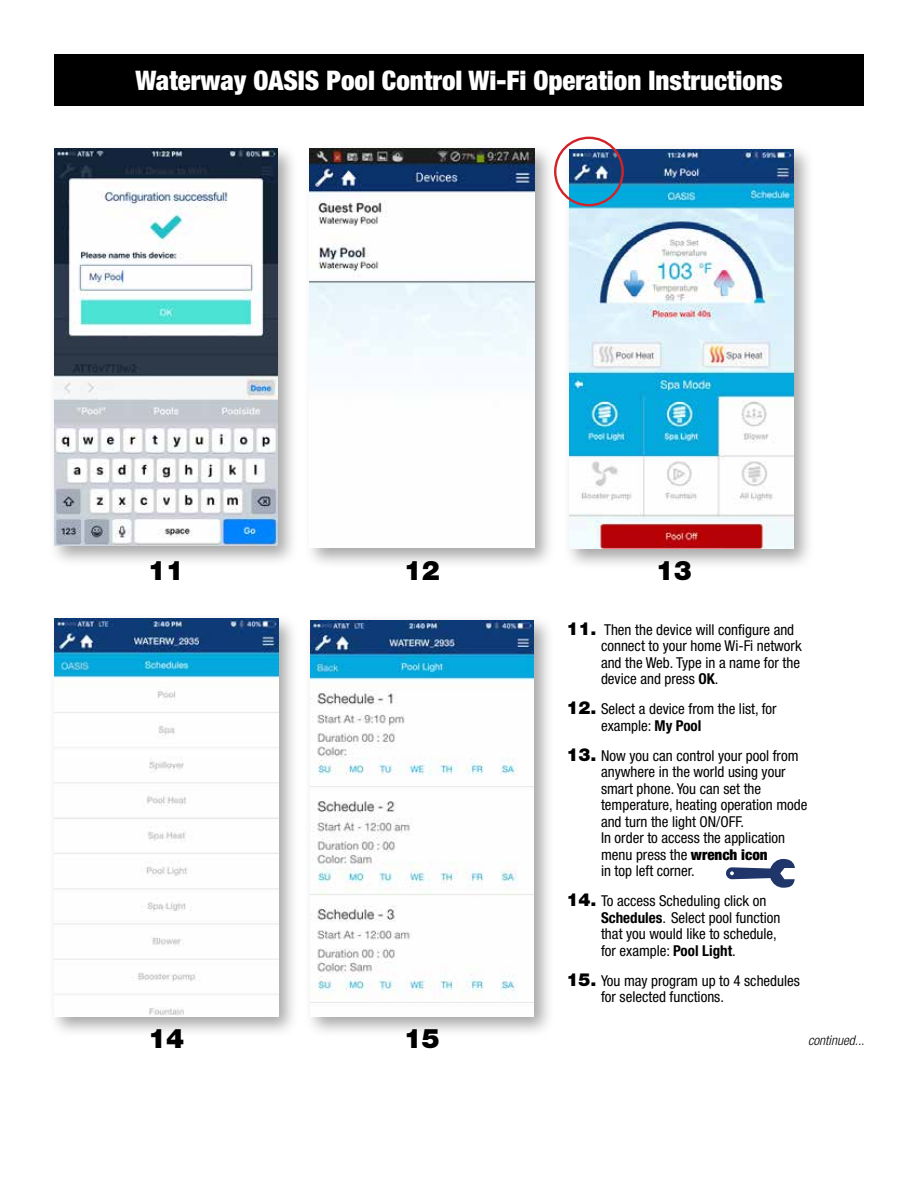
<style>
.page{position:relative;width:918px;height:1188px;background:#fff}
.page>*{position:absolute;margin:0;border:0;box-sizing:border-box;transform-origin:0 0}
.t1{font:900 condensed 27px "Helvetica Neue";color:#fff}
.t2{font:900 27px "Helvetica Neue";color:#000}
.t3{font:condensed 15px/16.5px "Helvetica Neue";color:#000}
.t4{font:italic 300 condensed 13.5px "Helvetica Neue";color:#000}
.s1{font-weight:900;font-stretch:normal;font-size:18px}
.s2{font-weight:700}
.s3{font-weight:900}
</style>
<div class="page">
<div style="left:563px;top:144px;width:252px;height:426px;background:#000;opacity:.35"></div>
<img style="left:569px;top:150px;width:225px;height:399px">
<div style="left:554px;top:137px;width:70px;height:69px;border:2px solid #d2232a;border-radius:50%"></div>
<div style="left:304px;top:143px;width:252px;height:426px;background:#000;opacity:.35"></div>
<img style="left:310px;top:149px;width:225px;height:399px">
<div style="left:48px;top:613px;width:251px;height:425px;background:#000;opacity:.35"></div>
<img style="left:54px;top:619px;width:224px;height:398px">
<div style="left:304px;top:615px;width:250px;height:423px;background:#000;opacity:.35"></div>
<img style="left:310px;top:620px;width:223px;height:397px">
<div style="left:54px;top:54px;width:810px;height:52px;background:#000"></div>
<div style="left:48px;top:143px;width:251px;height:424px;background:#000;opacity:.35"></div>
<img style="left:54px;top:149px;width:223px;height:397px">
<svg style="left:726px;top:859px;width:69px;height:29px"></svg>
<h1 class="t1" style="left:135px;top:64px;width:649px">Waterway OASIS Pool Control Wi-Fi Operation Instructions</h1>
<h1 class="t2" style="left:148px;top:554px;width:38px">11</h1>
<h1 class="t2" style="left:404px;top:555px;width:38px">12</h1>
<h1 class="t2" style="left:656px;top:554px;width:38px">13</h1>
<p class="t3" style="left:601px;top:621px;width:202px;text-indent:-35px"><span class="s1">11.</span> Then the device will configure and connect to your home Wi-Fi network and the Web. Type in a name for the device and press <span class="s2">OK</span>.</p>
<p class="t3" style="left:601px;top:701px;width:177px;text-indent:-35px"><span class="s1">12.</span> Select a device from the list, for example: <span class="s2">My Pool</span></p>
<p class="t3" style="left:601px;top:747px;width:208px;text-indent:-35px"><span class="s1">13.</span> Now you can control your pool from anywhere in the world using your smart phone. You can set the temperature, heating operation mode and turn the light ON/OFF.<br>In order to access the application menu press the <span class="s3">wrench icon<br></span>in top left corner.</p>
<p class="t3" style="left:601px;top:893px;width:181px;text-indent:-35px"><span class="s1">14.</span> To access Scheduling click on<br><span class="s2">Schedules</span>. Select pool function that you would like to schedule, for example: <span class="s2">Pool Light</span>.</p>
<p class="t3" style="left:601px;top:972px;width:200px;text-indent:-35px"><span class="s1">15.</span> You may program up to 4 schedules for selected functions.</p>
<h1 class="t2" style="left:148px;top:1023px;width:38px">14</h1>
<h1 class="t2" style="left:404px;top:1023px;width:38px">15</h1>
<p class="t4" style="left:808px;top:1032px;width:58px">continued...</p>
</div>
